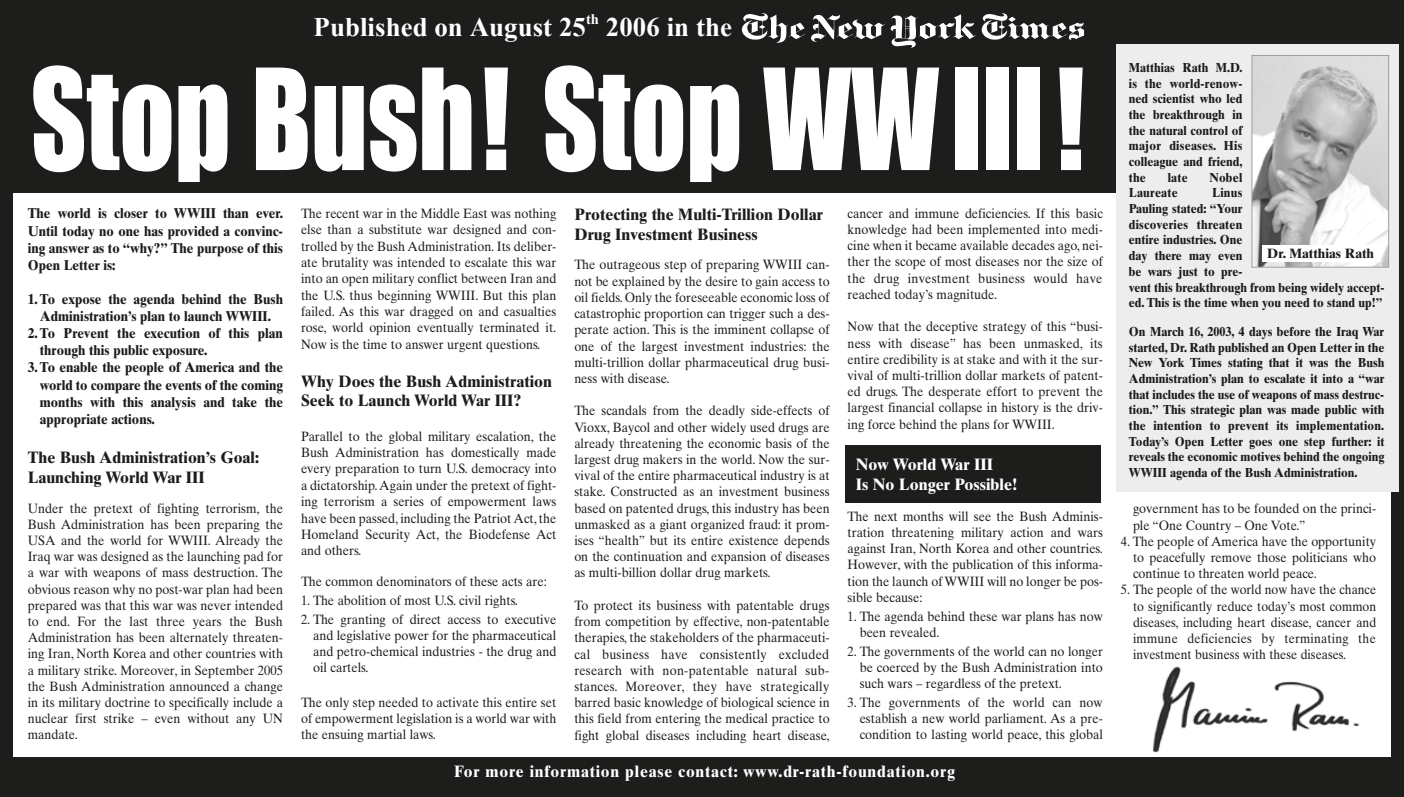
<style>
.page{position:relative;width:1404px;height:797px;background:#fff}
.page>*{position:absolute;margin:0;border:0;box-sizing:border-box;transform-origin:0 0}
.t1{font:129.6px "Impact";color:#fff;scale:.83 1}
.t2{font:700 26.85px "Times New Roman";letter-spacing:.005em;color:#fff}
.t3{font:700 16.5px/19.8px "Times Ten";color:#1d1d1b}
.t4{font:700 16.5px "Times Ten";letter-spacing:.05em;color:#fff;scale:.96 1}
.t5{font:700 16.5px/19.8px "Times Ten";color:#fff}
.t6{font:700 14.7px "Times New Roman";color:#fff}
.t7{font:700 14.25px/17.1px "Times Ten";color:#1d1d1b;text-align:justify;scale:.93 1}
.t8{font:13.5px/16.2px "Times Ten";color:#1d1d1b;text-align:justify;scale:.93 1}
.t9{font:13.5px/16.2px "Times Ten";color:#1d1d1b;text-align:justify;scale:.91 1}
.t10{font:700 13.5px "Times Ten";color:#1d1d1b}
.t11{font:700 13.05px/15.6px "Times Ten";color:#1d1d1b;text-align:justify;scale:.92 1}
.t12{font:700 13.05px "Times Ten";letter-spacing:.02em;color:#1d1d1b;scale:.92 1}
</style>
<div class="page">
<div style="left:0;top:41px;width:1404px;height:755px;background:#1d1d1b"></div>
<div style="left:14px;top:193px;width:1377px;height:563px;background:#fff"></div>
<img style="left:1152px;top:666px;width:207px;height:86px">
<div style="left:846px;top:445px;width:255px;height:57px;background:#1d1d1b"></div>
<div style="left:1116px;top:41px;width:282px;height:450px;background:#ededed"></div>
<img style="left:1254px;top:57px;width:133px;height:208px">
<div style="left:1252px;top:55px;width:137px;height:212px;border:1px solid #9d9d9d"></div>
<div style="left:1262px;top:245px;width:119px;height:16px;background:#fff"></div>
<div style="left:0;top:0;width:1404px;height:44px;background:#1d1d1b"></div>
<svg style="left:741px;top:13px;width:344px;height:35px"></svg>
<h2 class="t2" style="left:314px;top:9px;width:274px">Published on August 25</h2>
<p class="t6" style="left:586px;top:9px;width:15px">th</p>
<h2 class="t2" style="left:606px;top:9px;width:128px">2006 in the</h2>
<h1 class="t1" style="left:31px;top:19px;width:1271px">Stop Bush! Stop WWIII!</h1>
<p class="t7" style="left:28px;top:205px;width:276px">The world is closer to WWIII than ever.<br>Until today no one has provided a convinc&shy;ing answer as to “why?” The purpose of this Open Letter is:</p>
<p class="t7" style="left:28px;top:290px;width:276px;text-align:center">1. To expose the agenda behind the Bush<br>Administration’s plan to launch WWIII.</p>
<p class="t7" style="left:40px;top:324px;width:263px;text-indent:-12px">2. To Prevent the execution of this plan through this public exposure.</p>
<p class="t7" style="left:40px;top:359px;width:263px;text-indent:-12px">3. To enable the people of America and the world to compare the events of the coming months with this analysis and take the appropriate actions.</p>
<p class="t3" style="left:28px;top:447px;width:233px">The Bush Administration’s Goal:<br>Launching World War III</p>
<p class="t8" style="left:28px;top:499px;width:276px">Under the pretext of fighting terrorism, the Bush Administration has been preparing the USA and the world for WWIII. Already the Iraq war was designed as the launching pad for a war with weapons of mass destruction. The obvious reason why no post-war plan had been prepared was that this war was never intended to end. For the last three years the Bush Administration has been alternately threaten&shy;ing Iran, North Korea and other countries with a military strike. Moreover, in September 2005 the Bush Administration announced a change in its military doctrine to specifically include a nuclear first strike – even without any UN mandate.</p>
<p class="t8" style="left:301px;top:205px;width:276px">The recent war in the Middle East was nothing else than a substitute war designed and con&shy;trolled by the Bush Administration. Its deliber&shy;ate brutality was intended to escalate this war into an open military conflict between Iran and the U.S. thus beginning WWIII. But this plan failed. As this war dragged on and casualties rose, world opinion eventually terminated it.<br>Now is the time to answer urgent questions.</p>
<p class="t3" style="left:301px;top:371px;width:252px">Why Does the Bush Administration<br>Seek to Launch World War III?</p>
<p class="t8" style="left:301px;top:428px;width:276px">Parallel to the global military escalation, the Bush Administration has domestically made every preparation to turn U.S. democracy into a dictatorship.Again under the pretext of fight&shy;ing terrorism a series of empowerment laws have been passed, including the Patriot Act, the Homeland Security Act, the Biodefense Act and others.</p>
<p class="t8" style="left:301px;top:573px;width:266px">The common denominators of these acts are:</p>
<p class="t8" style="left:301px;top:592px;width:235px">1. The abolition of most U.S. civil rights.</p>
<p class="t8" style="left:313px;top:611px;width:263px;text-indent:-12px">2. The granting of direct access to executive and legislative power for the pharmaceutical and petro-chemical industries - the drug and oil cartels.</p>
<p class="t8" style="left:301px;top:693px;width:276px">The only step needed to activate this entire set of empowerment legislation is a world war with the ensuing martial laws.</p>
<p class="t3" style="left:574px;top:204px;width:250px">Protecting the Multi-Trillion Dollar<br>Drug Investment Business</p>
<p class="t8" style="left:574px;top:257px;width:276px">The outrageous step of preparing WWIII can&shy;not be explained by the desire to gain access to oil fields. Only the foreseeable economic loss of catastrophic proportion can trigger such a des&shy;perate action. This is the imminent collapse of one of the largest investment industries: the multi-trillion dollar pharmaceutical drug busi&shy;ness with disease.</p>
<p class="t8" style="left:574px;top:402px;width:276px">The scandals from the deadly side-effects of Vioxx, Baycol and other widely used drugs are already threatening the economic basis of the largest drug makers in the world. Now the sur&shy;vival of the entire pharmaceutical industry is at stake. Constructed as an investment business based on patented drugs, this industry has been unmasked as a giant organized fraud: it prom&shy;ises “health” but its entire existence depends on the continuation and expansion of diseases as multi-billion dollar drug markets.</p>
<p class="t8" style="left:574px;top:597px;width:276px">To protect its business with patentable drugs from competition by effective, non-patentable therapies, the stakeholders of the pharmaceuti&shy;cal business have consistently excluded research with non-patentable natural sub&shy;stances. Moreover, they have strategically barred basic knowledge of biological science in this field from entering the medical practice to fight global diseases including heart disease,</p>
<p class="t8" style="left:848px;top:205px;width:276px">cancer and immune deficiencies. If this basic knowledge had been implemented into medi&shy;cine when it became available decades ago, nei&shy;ther the scope of most diseases nor the size of the drug investment business would have reached today’s magnitude.</p>
<p class="t8" style="left:848px;top:318px;width:276px">Now that the deceptive strategy of this “busi&shy;ness with disease” has been unmasked, its entire credibility is at stake and with it the sur&shy;vival of multi-trillion dollar markets of patent&shy;ed drugs. The desperate effort to prevent the largest financial collapse in history is the driv&shy;ing force behind the plans for WWIII.</p>
<p class="t5" style="left:856px;top:454px;width:163px">Now World War III<br>Is No Longer Possible!</p>
<p class="t8" style="left:848px;top:508px;width:276px">The next months will see the Bush Adminis&shy;tration threatening military action and wars against Iran, North Korea and other countries.<br>However, with the publication of this informa&shy;tion the launch of WWIII will no longer be pos&shy;sible because:</p>
<p class="t8" style="left:860px;top:607px;width:263px;text-indent:-12px">1. The agenda behind these war plans has now been revealed.</p>
<p class="t8" style="left:860px;top:642px;width:263px;text-indent:-12px">2. The governments of the world can no longer be coerced by the Bush Administration into such wars – regardless of the pretext.</p>
<p class="t8" style="left:860px;top:694px;width:263px;text-indent:-12px">3. The governments of the world can now establish a new world parliament. As a pre&shy;condition to lasting world peace, this global</p>
<p class="t4" style="left:454px;top:761px;width:523px">For more information please contact: www.dr-rath-foundation.org</p>
<p class="t11" style="left:1129px;top:60px;width:125px">Matthias Rath M.D. is the world-renow&shy;ned scientist who led the breakthrough in the natural control of major diseases. His colleague and friend, the</p>
<p class="t11" style="left:1168px;top:169px;width:23px">late</p>
<p class="t11" style="left:1209px;top:169px;width:37px">Nobel</p>
<p class="t12" style="left:1129px;top:185px;width:55px">Laureate</p>
<p class="t11" style="left:1129px;top:185px;width:279px;text-align:left;text-indent:83px">Linus<br>Pauling stated: “Your<br>discoveries threaten<br>entire industries. One<br>day there may even<br>be wars just to pre-<br>vent this breakthrough from being widely accept&shy;ed. This is the time when you need to stand up!”</p>
<p class="t11" style="left:1129px;top:323px;width:279px">On March 16, 2003, 4 days before the Iraq War started, Dr. Rath published an Open Letter in the New York Times stating that it was the Bush Administration’s plan to escalate it into a “war that includes the use of weapons of mass destruc&shy;tion.” This strategic plan was made public with the intention to prevent its implementation.<br>Today’s Open Letter goes one step further: it reveals the economic motives behind the ongoing WWIII agenda of the Bush Administration.</p>
<p class="t10" style="left:1267px;top:245px;width:108px">Dr. Matthias Rath</p>
<p class="t8" style="left:1133px;top:500px;width:263px">government has to be founded on the princi&shy;ple “One Country – One Vote.”</p>
<p class="t8" style="left:1133px;top:533px;width:263px;text-indent:-12px">4. The people of America have the opportunity to peacefully remove those politicians who continue to threaten world peace.</p>
<p class="t9" style="left:1133px;top:581px;width:269px;text-indent:-12px">5. The people of the world now have the chance to significantly reduce today’s most common diseases, including heart disease, cancer and immune deficiencies by terminating the investment business with these diseases.</p>
</div>
